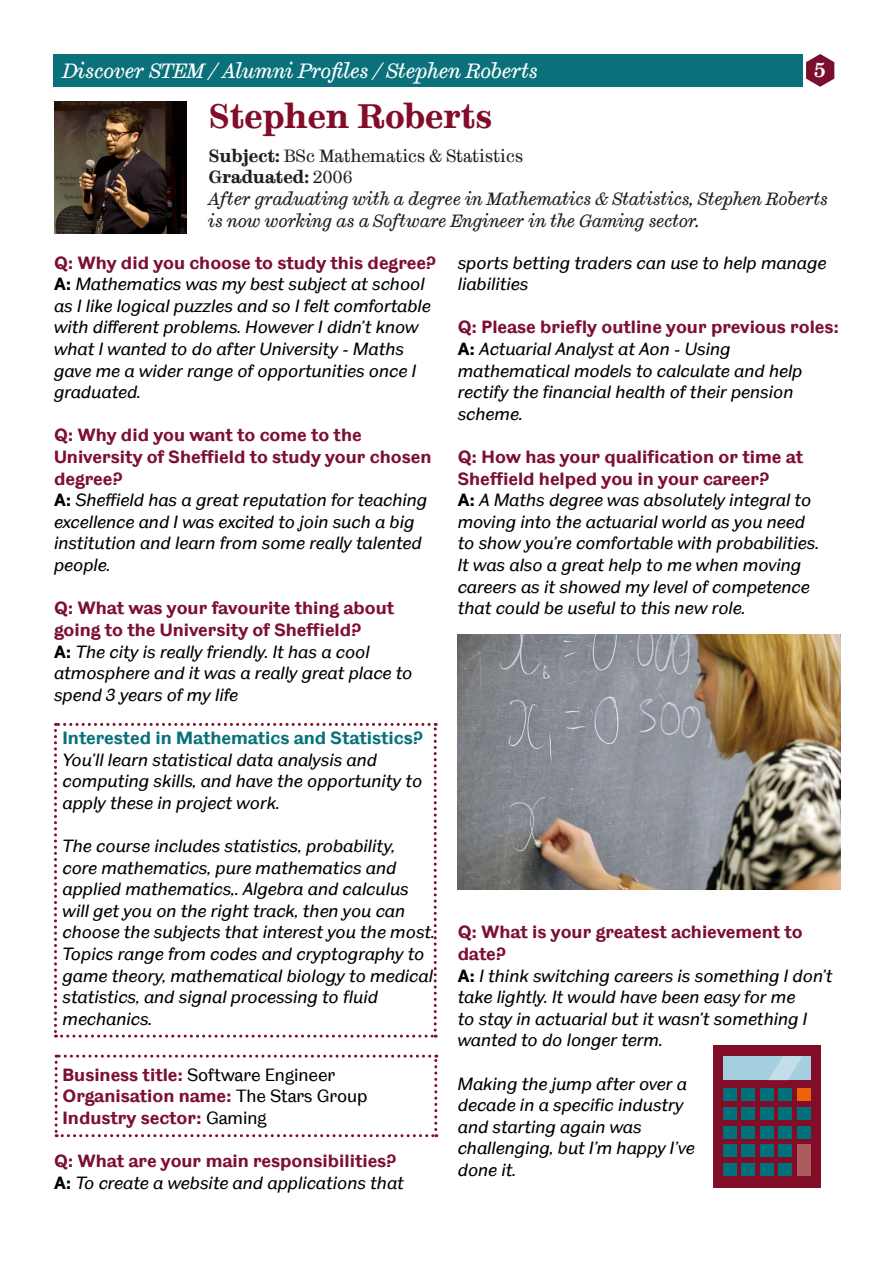
<style>
.page{position:relative;width:893px;height:1263px;background:#fff}
.page>*{position:absolute;margin:0;border:0;box-sizing:border-box;transform-origin:0 0}
.t1{font:700 34.5px "TUOS Stephenson";color:#820d29}
.t2{font:italic 21px "TUOS Stephenson";color:#fff}
.t3{font:700 21px "TUOS Stephenson";color:#fff}
.t4{font:italic 18px/21.6px "TUOS Blake";color:#000002}
.t5{font:700 18px/21.6px "TUOS Blake";color:#7d0f32}
.t6{font:italic 18px/21.6px "TUOS Stephenson";color:#231f20}
.t7{font:700 18px "TUOS Blake";color:#0a717a}
.t8{font:18px "TUOS Stephenson";color:#231f20}
.t9{font:18px "TUOS Blake";color:#000002}
.t10{font:700 18px "TUOS Stephenson";color:#231f20}
.s1{font-weight:700}
.s2{font-weight:400}
.s3{font-weight:700;font-style:normal}
.s4{font-weight:700;color:#7d0f32}
.s5{font-weight:400;color:#000002}
</style>
<div class="page">
<svg style="left:54px;top:723px;width:383px;height:314px"></svg>
<img style="left:54px;top:102px;width:132px;height:132px">
<svg style="left:55px;top:1054px;width:382px;height:83px"></svg>
<div style="left:713px;top:1045px;width:108px;height:142px;background:#820d29"></div>
<div style="left:723px;top:1056px;width:87px;height:24px;background:#a3cfe0"></div>
<svg style="left:769px;top:1056px;width:33px;height:24px"></svg>
<div style="left:723px;top:1088px;width:13px;height:12px;background:#00707a"></div>
<div style="left:742px;top:1088px;width:13px;height:12px;background:#00707a"></div>
<div style="left:760px;top:1088px;width:13px;height:12px;background:#00707a"></div>
<div style="left:779px;top:1088px;width:13px;height:12px;background:#00707a"></div>
<div style="left:797px;top:1088px;width:13px;height:12px;background:#ed6308"></div>
<div style="left:723px;top:1107px;width:13px;height:12px;background:#00707a"></div>
<div style="left:742px;top:1107px;width:13px;height:12px;background:#00707a"></div>
<div style="left:760px;top:1107px;width:13px;height:12px;background:#00707a"></div>
<div style="left:779px;top:1107px;width:13px;height:12px;background:#00707a"></div>
<div style="left:797px;top:1107px;width:13px;height:12px;background:#00707a"></div>
<div style="left:723px;top:1126px;width:13px;height:12px;background:#00707a"></div>
<div style="left:742px;top:1126px;width:13px;height:12px;background:#00707a"></div>
<div style="left:760px;top:1126px;width:13px;height:12px;background:#00707a"></div>
<div style="left:779px;top:1126px;width:13px;height:12px;background:#00707a"></div>
<div style="left:797px;top:1126px;width:13px;height:12px;background:#00707a"></div>
<div style="left:723px;top:1144px;width:13px;height:13px;background:#00707a"></div>
<div style="left:742px;top:1144px;width:13px;height:13px;background:#00707a"></div>
<div style="left:760px;top:1144px;width:13px;height:13px;background:#00707a"></div>
<div style="left:779px;top:1144px;width:13px;height:13px;background:#00707a"></div>
<div style="left:797px;top:1144px;width:13px;height:23px;background:#ab5c5e"></div>
<div style="left:723px;top:1163px;width:13px;height:13px;background:#00707a"></div>
<div style="left:742px;top:1163px;width:13px;height:13px;background:#00707a"></div>
<div style="left:760px;top:1163px;width:13px;height:13px;background:#00707a"></div>
<div style="left:779px;top:1163px;width:13px;height:13px;background:#00707a"></div>
<div style="left:797px;top:1163px;width:13px;height:13px;background:#ab5c5e"></div>
<img style="left:458px;top:634px;width:382px;height:256px">
<div style="left:53px;top:54px;width:750px;height:33px;background:#0a717a"></div>
<svg style="left:806px;top:54px;width:28px;height:33px"></svg>
<p class="t2" style="left:63px;top:58px;width:477px">Discover STEM / Alumni Profiles / Stephen Roberts</p>
<p class="t3" style="left:814px;top:57px;width:13px">5</p>
<p class="t1" style="left:209px;top:94px;width:285px">Stephen Roberts</p>
<p class="t8" style="left:209px;top:144px;width:316px"><span class="s1">Subject:</span> BSc Mathematics &amp; Statistics</p>
<p class="t10" style="left:209px;top:166px;width:145px">Graduated: <span class="s2">2006</span></p>
<p class="t6" style="left:209px;top:188px;width:621px">After graduating with a degree in Mathematics &amp; Statistics, Stephen Roberts is now working as a Software Engineer in the Gaming sector.</p>
<p class="t5" style="left:54px;top:251px;width:383px">Q: Why did you choose to study this degree?</p>
<p class="t4" style="left:54px;top:273px;width:378px"><span class="s3">A:</span> Mathematics was my best subject at school as I like logical puzzles and so I felt comfortable with different problems. However I didn’t know what I wanted to do after University - Maths gave me a wider range of opportunities once I graduated.</p>
<p class="t5" style="left:54px;top:424px;width:379px">Q: Why did you want to come to the<br>University of Sheffield to study your chosen degree?</p>
<p class="t4" style="left:54px;top:489px;width:375px"><span class="s3">A:</span> Sheffield has a great reputation for teaching excellence and I was excited to join such a big institution and learn from some really talented people.</p>
<p class="t5" style="left:54px;top:597px;width:342px">Q: What was your favourite thing about going to the University of Sheffield?</p>
<p class="t4" style="left:54px;top:640px;width:360px"><span class="s3">A:</span> The city is really friendly. It has a cool atmosphere and it was a really great place to spend 3 years of my life</p>
<p class="t7" style="left:63px;top:726px;width:362px">Interested in Mathematics and Statistics?</p>
<p class="t4" style="left:63px;top:748px;width:361px">You’ll learn statistical data analysis and computing skills, and have the opportunity to apply these in project work.</p>
<p class="t4" style="left:63px;top:835px;width:374px">The course includes statistics, probability,<br>core mathematics, pure mathematics and applied mathematics,. Algebra and calculus will get you on the right track, then you can choose the subjects that interest you the most.<br>Topics range from codes and cryptography to game theory, mathematical biology to medical statistics, and signal processing to fluid mechanics.</p>
<p class="t9" style="left:63px;top:1063px;width:274px"><span class="s4">Business title:</span> Software Engineer</p>
<p class="t5" style="left:63px;top:1085px;width:307px">Organisation name: <span class="s5">The Stars Group</span></p>
<p class="t5" style="left:63px;top:1106px;width:205px">Industry sector: <span class="s5">Gaming</span></p>
<p class="t5" style="left:54px;top:1150px;width:344px">Q: What are your main responsibilities?</p>
<p class="t4" style="left:54px;top:1171px;width:351px"><span class="s3">A:</span> To create a website and applications that</p>
<p class="t4" style="left:458px;top:252px;width:370px">sports betting traders can use to help manage liabilities</p>
<p class="t5" style="left:458px;top:316px;width:383px">Q: Please briefly outline your previous roles:</p>
<p class="t4" style="left:458px;top:338px;width:346px"><span class="s3">A:</span> Actuarial Analyst at Aon - Using mathematical models to calculate and help rectify the financial health of their pension scheme.</p>
<p class="t5" style="left:458px;top:446px;width:347px">Q: How has your qualification or time at<br>Sheffield helped you in your career?</p>
<p class="t4" style="left:458px;top:489px;width:363px"><span class="s3">A:</span> A Maths degree was absolutely integral to moving into the actuarial world as you need to show you’re comfortable with probabilities.<br>It was also a great help to me when moving careers as it showed my level of competence that could be useful to this new role.</p>
<p class="t5" style="left:458px;top:921px;width:346px">Q: What is your greatest achievement to date?</p>
<p class="t4" style="left:458px;top:964px;width:376px"><span class="s3">A:</span> I think switching careers is something I don’t take lightly. It would have been easy for me<br>to stay in actuarial but it wasn’t something I wanted to do longer term.</p>
<p class="t4" style="left:458px;top:1072px;width:231px">Making the jump after over a</p>
<p class="t4" style="left:458px;top:1094px;width:227px">decade in a specific industry</p>
<p class="t4" style="left:458px;top:1116px;width:185px">and starting again was</p>
<p class="t4" style="left:458px;top:1137px;width:239px">challenging, but I’m happy I’ve</p>
<p class="t4" style="left:458px;top:1159px;width:60px">done it.</p>
</div>
